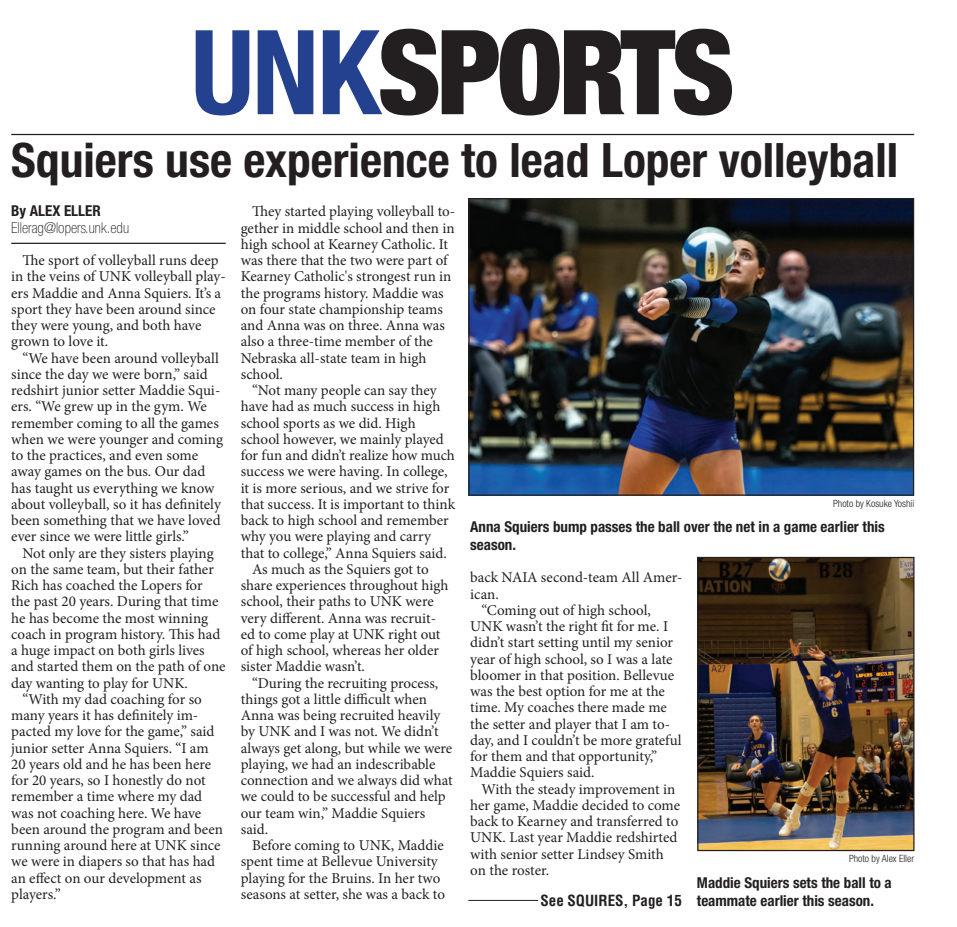
<style>
.page{position:relative;width:957px;height:927px;background:#fff}
.page>*{position:absolute;margin:0;border:0;box-sizing:border-box;transform-origin:0 0}
.t1{font:900 condensed 117.5px "Helvetica Neue";letter-spacing:-.03em;color:#231f20}
.t2{font:700 condensed 47.5px "Helvetica Neue LT Std";color:#231f20}
.t3{font:15px/16.2px "Minion Pro";color:#231f20}
.t4{font:700 condensed 15px/18px "Helvetica Neue LT Std";color:#231f20}
.t5{font:100 condensed 15px "Helvetica Neue LT Std";color:#231f20}
.t6{font:700 condensed 15px "Helvetica LT Std";color:#231f20}
.t7{font:300 condensed 10px "Helvetica Neue LT Std";color:#231f20}
.s1{font-weight:700;color:#24418f}
</style>
<div class="page">
<hr style="left:11px;top:134px;width:902px;height:1px;background:#231f20">
<hr style="left:11px;top:243px;width:215px;height:1px;background:#231f20">
<img style="left:470px;top:200px;width:441px;height:294px">
<div style="left:468px;top:198px;width:445px;height:298px;border:1px solid #231f20"></div>
<hr style="left:468px;top:900px;width:70px;height:1px;background:#231f20">
<img style="left:699px;top:559px;width:213px;height:290px">
<div style="left:697px;top:557px;width:217px;height:294px;border:1px solid #231f20"></div>
<h1 class="t1" style="left:191px;top:-24px;width:545px"><span class="s1">UNK</span>SPORTS</h1>
<h2 class="t2" style="left:11px;top:131px;width:888px">Squiers use experience to lead Loper volleyball</h2>
<p class="t4" style="left:11px;top:202px;width:91px">By ALEX ELLER</p>
<p class="t5" style="left:11px;top:219px;width:119px">Ellerag@lopers.unk.edu</p>
<p class="t3" style="left:11px;top:252px;width:216px;text-indent:11px">The sport of volleyball runs deep in the veins of UNK volleyball play&shy;ers Maddie and Anna Squiers. It’s a sport they have been around since they were young, and both have grown to love it.</p>
<p class="t3" style="left:11px;top:350px;width:213px;text-indent:11px">“We have been around volleyball since the day we were born,” said redshirt junior setter Maddie Squi&shy;ers. “We grew up in the gym. We remember coming to all the games when we were younger and coming to the practices, and even some away games on the bus. Our dad has taught us everything we know about volleyball, so it has definitely been something that we have loved ever since we were little girls.”</p>
<p class="t3" style="left:22px;top:545px;width:193px">Not only are they sisters playing</p>
<p class="t3" style="left:11px;top:561px;width:204px">on the same team, but their father</p>
<p class="t3" style="left:11px;top:577px;width:193px">Rich has coached the Lopers for</p>
<p class="t3" style="left:11px;top:594px;width:208px">the past 20 years. During that time</p>
<p class="t3" style="left:11px;top:610px;width:198px">he has become the most winning</p>
<p class="t3" style="left:11px;top:626px;width:210px">coach in program history. This had</p>
<p class="t3" style="left:11px;top:642px;width:195px">a huge impact on both girls lives</p>
<p class="t3" style="left:11px;top:658px;width:216px">and started them on the path of one</p>
<p class="t3" style="left:11px;top:675px;width:178px">day wanting to play for UNK.</p>
<p class="t3" style="left:22px;top:691px;width:181px">“With my dad coaching for so</p>
<p class="t3" style="left:11px;top:707px;width:188px">many years it has definitely im-</p>
<p class="t3" style="left:11px;top:723px;width:205px">pacted my love for the game,” said</p>
<p class="t3" style="left:11px;top:740px;width:199px">junior setter Anna Squiers. “I am</p>
<p class="t3" style="left:11px;top:756px;width:201px">20 years old and he has been here</p>
<p class="t3" style="left:11px;top:772px;width:196px">for 20 years, so I honestly do not</p>
<p class="t3" style="left:11px;top:788px;width:192px">remember a time where my dad</p>
<p class="t3" style="left:11px;top:805px;width:191px">was not coaching here. We have</p>
<p class="t3" style="left:11px;top:821px;width:213px">been around the program and been</p>
<p class="t3" style="left:11px;top:837px;width:211px">running around here at UNK since</p>
<p class="t3" style="left:11px;top:853px;width:205px">we were in diapers so that has had</p>
<p class="t3" style="left:11px;top:870px;width:192px">an effect on our development as</p>
<p class="t3" style="left:11px;top:886px;width:51px">players.”</p>
<p class="t3" style="left:241px;top:204px;width:216px;text-indent:11px">They started playing volleyball to&shy;gether in middle school and then in high school at Kearney Catholic. It was there that the two were part of<br>Kearney Catholic's strongest run in the programs history. Maddie was on four state championship teams and Anna was on three. Anna was also a three-time member of the<br>Nebraska all-state team in high school.</p>
<p class="t3" style="left:252px;top:382px;width:186px">“Not many people can say they</p>
<p class="t3" style="left:241px;top:399px;width:201px">have had as much success in high</p>
<p class="t3" style="left:241px;top:415px;width:176px">school sports as we did. High</p>
<p class="t3" style="left:241px;top:431px;width:204px">school however, we mainly played</p>
<p class="t3" style="left:241px;top:447px;width:216px">for fun and didn’t realize how much</p>
<p class="t3" style="left:241px;top:464px;width:208px">success we were having. In college,</p>
<p class="t3" style="left:241px;top:480px;width:210px">it is more serious, and we strive for</p>
<p class="t3" style="left:241px;top:496px;width:216px">that success. It is important to think</p>
<p class="t3" style="left:241px;top:512px;width:209px">back to high school and remember</p>
<p class="t3" style="left:241px;top:529px;width:192px">why you were playing and carry</p>
<p class="t3" style="left:241px;top:545px;width:207px">that to college,” Anna Squiers said.</p>
<p class="t3" style="left:252px;top:561px;width:178px">As much as the Squiers got to</p>
<p class="t3" style="left:241px;top:577px;width:209px">share experiences throughout high</p>
<p class="t3" style="left:241px;top:593px;width:194px">school, their paths to UNK were</p>
<p class="t3" style="left:241px;top:610px;width:197px">very different. Anna was recruit-</p>
<p class="t3" style="left:241px;top:626px;width:201px">ed to come play at UNK right out</p>
<p class="t3" style="left:241px;top:642px;width:200px">of high school, whereas her older</p>
<p class="t3" style="left:241px;top:658px;width:126px">sister Maddie wasn’t.</p>
<p class="t3" style="left:252px;top:675px;width:188px">“During the recruiting process,</p>
<p class="t3" style="left:241px;top:691px;width:188px">things got a little difficult when</p>
<p class="t3" style="left:241px;top:707px;width:201px">Anna was being recruited heavily</p>
<p class="t3" style="left:241px;top:723px;width:199px">by UNK and I was not. We didn’t</p>
<p class="t3" style="left:241px;top:740px;width:213px">always get along, but while we were</p>
<p class="t3" style="left:241px;top:756px;width:196px">playing, we had an indescribable</p>
<p class="t3" style="left:241px;top:772px;width:213px">connection and we always did what</p>
<p class="t3" style="left:241px;top:788px;width:206px">we could to be successful and help</p>
<p class="t3" style="left:241px;top:805px;width:186px">our team win,” Maddie Squiers</p>
<p class="t3" style="left:241px;top:821px;width:29px">said.</p>
<p class="t3" style="left:252px;top:837px;width:193px">Before coming to UNK, Maddie</p>
<p class="t3" style="left:241px;top:853px;width:198px">spent time at Bellevue University</p>
<p class="t3" style="left:241px;top:870px;width:201px">playing for the Bruins. In her two</p>
<p class="t3" style="left:241px;top:886px;width:206px">seasons at setter, she was a back to</p>
<p class="t7" style="left:832px;top:497px;width:83px">Photo by Kosuke Yoshii</p>
<p class="t4" style="left:470px;top:518px;width:416px">Anna Squiers bump passes the ball over the net in a game earlier this season.</p>
<p class="t3" style="left:470px;top:570px;width:213px">back NAIA second-team All Amer-</p>
<p class="t3" style="left:470px;top:586px;width:30px">ican.</p>
<p class="t3" style="left:481px;top:602px;width:171px">“Coming out of high school,</p>
<p class="t3" style="left:470px;top:618px;width:199px">UNK wasn’t the right fit for me. I</p>
<p class="t3" style="left:470px;top:635px;width:204px">didn’t start setting until my senior</p>
<p class="t3" style="left:470px;top:651px;width:204px">year of high school, so I was a late</p>
<p class="t3" style="left:470px;top:667px;width:205px">bloomer in that position. Bellevue</p>
<p class="t3" style="left:470px;top:683px;width:196px">was the best option for me at the</p>
<p class="t3" style="left:470px;top:699px;width:198px">time. My coaches there made me</p>
<p class="t3" style="left:470px;top:716px;width:201px">the setter and player that I am to-</p>
<p class="t3" style="left:470px;top:732px;width:213px">day, and I couldn’t be more grateful</p>
<p class="t3" style="left:470px;top:748px;width:188px">for them and that opportunity,”</p>
<p class="t3" style="left:470px;top:764px;width:126px">Maddie Squiers said.</p>
<p class="t3" style="left:481px;top:781px;width:195px">With the steady improvement in</p>
<p class="t3" style="left:470px;top:797px;width:211px">her game, Maddie decided to come</p>
<p class="t3" style="left:470px;top:813px;width:209px">back to Kearney and transferred to</p>
<p class="t3" style="left:470px;top:829px;width:209px">UNK. Last year Maddie redshirted</p>
<p class="t3" style="left:470px;top:846px;width:195px">with senior setter Lindsey Smith</p>
<p class="t3" style="left:470px;top:862px;width:80px">on the roster.</p>
<p class="t6" style="left:540px;top:891px;width:143px">See SQUIRES, Page 15</p>
<p class="t7" style="left:848px;top:853px;width:67px">Photo by Alex Eller</p>
<p class="t4" style="left:696px;top:873px;width:196px">Maddie Squiers sets the ball to a teammate earlier this season.</p>
</div>
